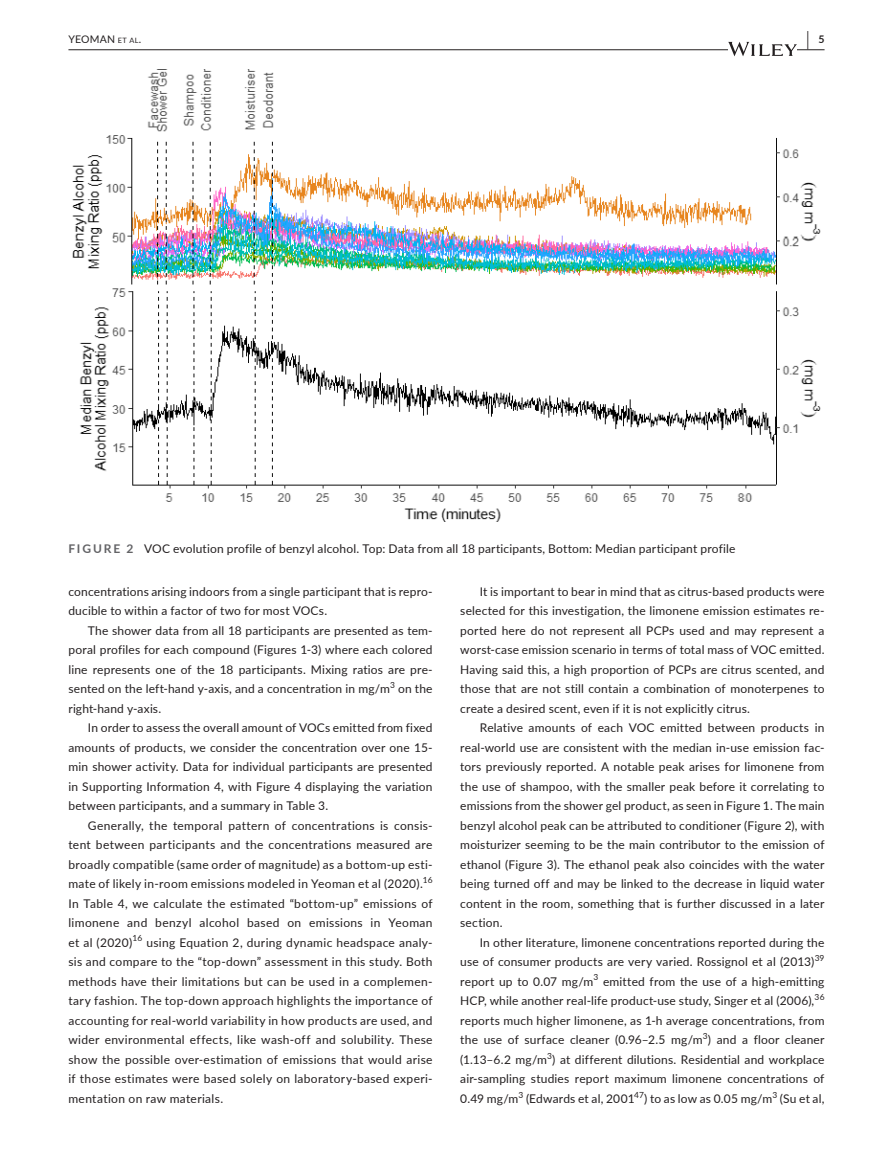
<style>
.page{position:relative;width:893px;height:1174px;background:#fff}
.page>*{position:absolute;margin:0;border:0;box-sizing:border-box;transform-origin:0 0}
.t1{font:700 19.5px "Lato";color:#231f20;scale:.43 1}
.t2{font:12px/19.5px "Lato";letter-spacing:.02em;color:#231f20;text-align:justify}
.t3{font:10.5px "Lato";letter-spacing:.025em;color:#231f20}
.t4{font:8.4px "Lato";color:#231f20}
.s1{font-size:7.35px}
.s2{font-weight:700;color:#636366}
</style>
<div class="page">
<hr style="left:68px;top:49px;width:756px;height:1px;background:#231f20">
<svg style="left:728px;top:42px;width:69px;height:14px"></svg>
<img style="left:72px;top:69px;width:749px;height:452px">
<p class="t3" style="left:68px;top:33px;width:74px">YEOMAN <span class="s1">Et Al</span>.</p>
<h1 class="t1" style="left:807px;top:31px;width:43px">| <sup>5</sup></h1>
<p class="t2" style="left:68px;top:539px;width:668px"><span class="s2">FIGURE 2</span> VOC evolution profile of benzyl alcohol. Top: Data from all 18 participants, Bottom: Median participant profile</p>
<p class="t2" style="left:68px;top:582px;width:366px">concentrations arising indoors from a single participant that is repro&shy;ducible to within a factor of two for most VOCs.</p>
<p class="t2" style="left:68px;top:621px;width:366px;text-indent:20px">The shower data from all 18 participants are presented as tem&shy;poral profiles for each compound (Figures 1- 3) where each colored line represents one of the 18 participants. Mixing ratios are pre&shy;sented on the left- hand y- axis, and a concentration in mg/m</p>
<p class="t4" style="left:390px;top:681px;width:6px">3</p>
<p class="t2" style="left:398px;top:680px;width:36px">on the</p>
<p class="t2" style="left:68px;top:699px;width:94px">right- hand y- axis.</p>
<p class="t2" style="left:88px;top:719px;width:346px">In order to assess the overall amount of VOCs emitted from fixed</p>
<p class="t2" style="left:68px;top:738px;width:366px">amounts of products, we consider the concentration over one 15-</p>
<p class="t2" style="left:68px;top:758px;width:366px">min shower activity. Data for individual participants are presented</p>
<p class="t2" style="left:68px;top:776px;width:366px">in Supporting Information 4, with Figure 4 displaying the variation</p>
<p class="t2" style="left:68px;top:797px;width:261px">between participants, and a summary in Table 3.</p>
<p class="t2" style="left:88px;top:816px;width:346px">Generally, the temporal pattern of concentrations is consis-</p>
<p class="t2" style="left:68px;top:836px;width:366px">tent between participants and the concentrations measured are</p>
<p class="t2" style="left:68px;top:855px;width:366px">broadly compatible (same order of magnitude) as a bottom- up esti-</p>
<p class="t2" style="left:68px;top:875px;width:366px">mate of likely in- room emissions modeled in Yeoman et al (2020).<sup>16</sup></p>
<p class="t2" style="left:68px;top:894px;width:366px">In Table 4, we calculate the estimated “bottom- up” emissions of</p>
<p class="t2" style="left:68px;top:914px;width:366px">limonene and benzyl alcohol based on emissions in Yeoman</p>
<p class="t2" style="left:68px;top:933px;width:366px">et al (2020)<sup>16</sup> using Equation 2, during dynamic headspace analy-</p>
<p class="t2" style="left:68px;top:953px;width:366px">sis and compare to the “top- down” assessment in this study. Both</p>
<p class="t2" style="left:68px;top:972px;width:366px">methods have their limitations but can be used in a complemen-</p>
<p class="t2" style="left:68px;top:992px;width:366px">tary fashion. The top- down approach highlights the importance of</p>
<p class="t2" style="left:68px;top:1011px;width:366px">accounting for real- world variability in how products are used, and</p>
<p class="t2" style="left:68px;top:1031px;width:366px">wider environmental effects, like wash- off and solubility. These</p>
<p class="t2" style="left:68px;top:1050px;width:366px">show the possible over- estimation of emissions that would arise</p>
<p class="t2" style="left:68px;top:1070px;width:366px">if those estimates were based solely on laboratory- based experi-</p>
<p class="t2" style="left:68px;top:1089px;width:156px">mentation on raw materials.</p>
<p class="t2" style="left:460px;top:582px;width:366px;text-indent:20px">It is important to bear in mind that as citrus- based products were selected for this investigation, the limonene emission estimates re&shy;ported here do not represent all PCPs used and may represent a worst- case emission scenario in terms of total mass of VOC emitted.<br>Having said this, a high proportion of PCPs are citrus scented, and those that are not still contain a combination of monoterpenes to create a desired scent, even if it is not explicitly citrus.</p>
<p class="t2" style="left:460px;top:719px;width:366px;text-indent:20px">Relative amounts of each VOC emitted between products in real- world use are consistent with the median in- use emission fac&shy;tors previously reported. A notable peak arises for limonene from the use of shampoo, with the smaller peak before it correlating to emissions from the shower gel product, as seen in Figure 1. The main benzyl alcohol peak can be attributed to conditioner (Figure 2), with moisturizer seeming to be the main contributor to the emission of ethanol (Figure 3). The ethanol peak also coincides with the water being turned off and may be linked to the decrease in liquid water content in the room, something that is further discussed in a later section.</p>
<p class="t2" style="left:460px;top:933px;width:366px;text-indent:20px">In other literature, limonene concentrations reported during the use of consumer products are very varied. Rossignol et al (2013)<sup>39 </sup>report up to 0.07 mg/m<sup>3</sup> emitted from the use of a high- emitting HCP, while another real- life product- use study, Singer et al (2006),<sup>36 </sup>reports much higher limonene, as 1- h average concentrations, from the use of surface cleaner (0.96– 2.5 mg/m<sup>3</sup>) and a floor cleaner (1.13– 6.2 mg/m<sup>3</sup>) at different dilutions. Residential and workplace air- sampling studies report maximum limonene concentrations of 0.49 mg/m<sup>3</sup> (Edwards et al, 2001<sup>47</sup>) to as low as 0.05 mg/m<sup>3</sup> (Su et al,</p>
</div>
